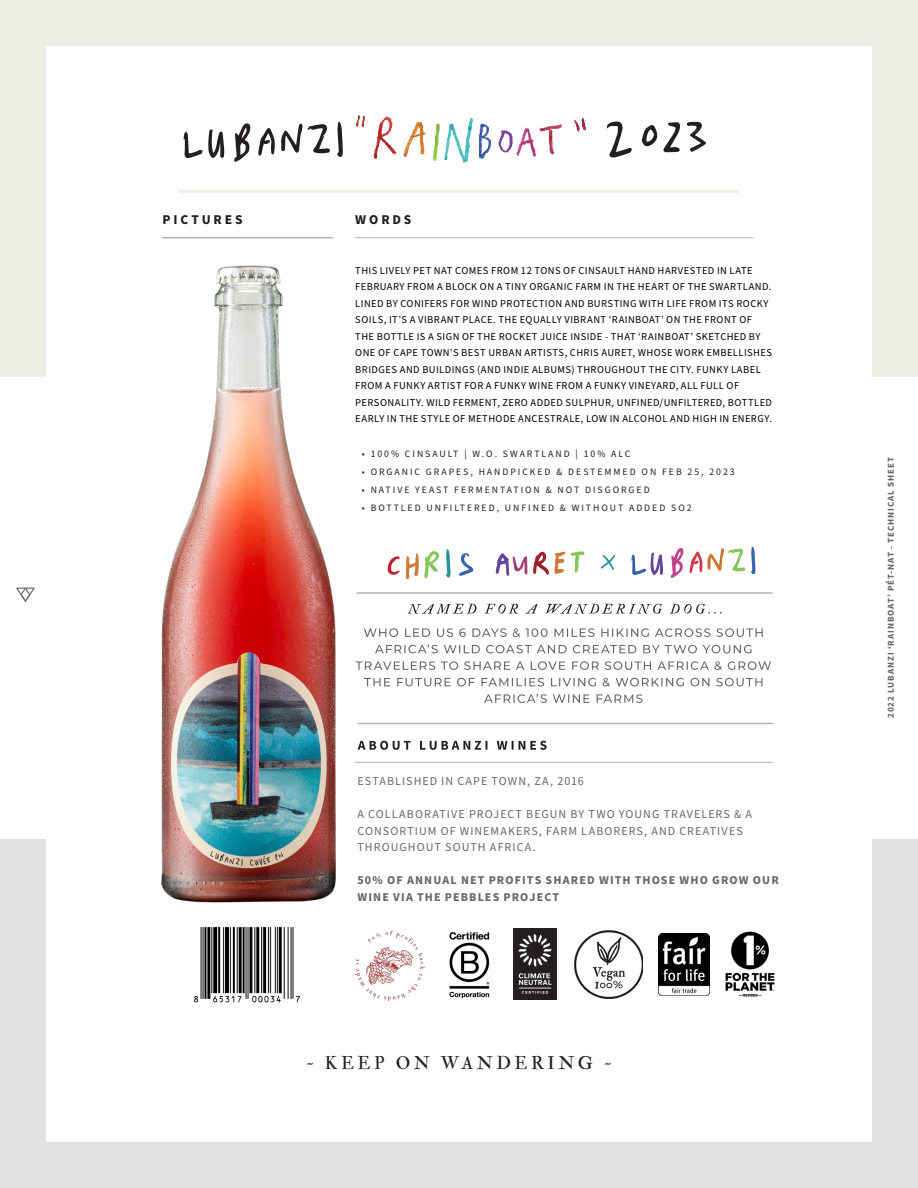
<style>
.page{position:relative;width:918px;height:1188px;background:#fff}
.page>*{position:absolute;margin:0;border:0;box-sizing:border-box;transform-origin:0 0}
.Desc_21_21{font:18px "IM FELL Double Pica PRO Roman";letter-spacing:.2em;color:#231f20}
.Copy_Text_9pt{font:700 13.5px "Source Sans Pro";letter-spacing:.215em;color:#231f20}
._6_pt_Small_Text{font:12px/16.5px "Source Sans Pro";letter-spacing:.085em;color:#696869}
._6_pt_Small_Text-2{font:700 12px/16.5px "Source Sans Pro";letter-spacing:.095em;color:#696869}
._6_pt_Small_Text-3{font:10.5px/16.5px "Source Sans Pro";letter-spacing:.04em;color:#000001}
.Desc_21_21-2{font:9.75px "Source Sans Pro";letter-spacing:.2em;color:#231f20}
._6_pt_Small_Text-4{font:700 9px "Source Sans Pro";letter-spacing:.1em;color:#696869}
</style>
<div class="page">
<svg style="left:16px;top:588px;width:19px;height:14px"></svg>
<div style="left:0;top:0;width:918px;height:377px;background:#edece5"></div>
<div style="left:0;top:839px;width:918px;height:349px;background:#e1e1e1"></div>
<div style="left:46px;top:46px;width:826px;height:1096px;background:#fff"></div>
<hr style="left:179px;top:190px;width:560px;height:3px;background:#edece5">
<hr style="left:162px;top:237px;width:171px;height:1px;background:#b4b4b4">
<hr style="left:355px;top:237px;width:398px;height:1px;background:#b4b4b4">
<hr style="left:357px;top:592px;width:416px;height:2px;background:#b4b4b4">
<hr style="left:355px;top:762px;width:417px;height:1px;background:#b4b4b4">
<hr style="left:357px;top:723px;width:416px;height:1px;background:#b4b4b4">
<svg style="left:408px;top:604px;width:313px;height:10px"></svg>
<svg style="left:358px;top:741px;width:189px;height:9px"></svg>
<svg style="left:364px;top:628px;width:399px;height:9px"></svg>
<svg style="left:375px;top:644px;width:377px;height:9px"></svg>
<svg style="left:356px;top:661px;width:415px;height:9px"></svg>
<svg style="left:364px;top:678px;width:399px;height:8px"></svg>
<svg style="left:484px;top:694px;width:159px;height:9px"></svg>
<img style="left:161px;top:265px;width:175px;height:638px">
<svg style="left:671px;top:548px;width:12px;height:30px"></svg>
<svg style="left:689px;top:548px;width:56px;height:25px"></svg>
<svg style="left:631px;top:553px;width:32px;height:22px"></svg>
<svg style="left:751px;top:547px;width:4px;height:27px"></svg>
<svg style="left:459px;top:553px;width:14px;height:23px"></svg>
<svg style="left:496px;top:553px;width:31px;height:23px"></svg>
<svg style="left:388px;top:556px;width:12px;height:19px"></svg>
<svg style="left:406px;top:551px;width:34px;height:28px"></svg>
<svg style="left:446px;top:549px;width:5px;height:29px"></svg>
<svg style="left:533px;top:551px;width:52px;height:24px"></svg>
<svg style="left:601px;top:555px;width:14px;height:15px"></svg>
<img style="left:575px;top:930px;width:68px;height:69px">
<img style="left:658px;top:934px;width:52px;height:61px">
<img style="left:449px;top:932px;width:41px;height:67px">
<img style="left:513px;top:928px;width:43px;height:72px">
<img style="left:725px;top:932px;width:49px;height:65px">
<img style="left:355px;top:930px;width:70px;height:71px">
<img style="left:194px;top:926px;width:106px;height:77px">
<img style="left:356px;top:116px;width:229px;height:46px">
<svg style="left:234px;top:123px;width:16px;height:39px"></svg>
<svg style="left:281px;top:123px;width:49px;height:30px"></svg>
<svg style="left:258px;top:128px;width:17px;height:28px"></svg>
<svg style="left:184px;top:130px;width:40px;height:28px"></svg>
<svg style="left:337px;top:122px;width:6px;height:35px"></svg>
<svg style="left:607px;top:122px;width:25px;height:35px"></svg>
<svg style="left:642px;top:122px;width:38px;height:30px"></svg>
<svg style="left:687px;top:121px;width:19px;height:31px"></svg>
<p class="Copy_Text_9pt" style="left:163px;top:211px;width:82px">PICTURES</p>
<p class="Copy_Text_9pt" style="left:355px;top:211px;width:58px">WORDS</p>
<p class="_6_pt_Small_Text-3" style="left:355px;top:262px;width:418px">THIS LIVELY PET NAT COMES FROM 12 TONS OF CINSAULT HAND HARVESTED IN LATE FEBRUARY FROM A BLOCK ON A TINY ORGANIC FARM IN THE HEART OF THE SWARTLAND.<br>LINED BY CONIFERS FOR WIND PROTECTION AND BURSTING WITH LIFE FROM ITS ROCKY SOILS, IT’S A VIBRANT PLACE. THE EQUALLY VIBRANT ‘RAINBOAT’ ON THE FRONT OF THE BOTTLE IS A SIGN OF THE ROCKET JUICE INSIDE - THAT ‘RAINBOAT’ SKETCHED BY ONE OF CAPE TOWN’S BEST URBAN ARTISTS, CHRIS AURET, WHOSE WORK EMBELLISHES BRIDGES AND BUILDINGS (AND INDIE ALBUMS) THROUGHOUT THE CITY. FUNKY LABEL FROM A FUNKY ARTIST FOR A FUNKY WINE FROM A FUNKY VINEYARD, ALL FULL OF PERSONALITY. WILD FERMENT, ZERO ADDED SULPHUR, UNFINED/UNFILTERED, BOTTLED EARLY IN THE STYLE OF METHODE ANCESTRALE, LOW IN ALCOHOL AND HIGH IN ENERGY.</p>
<p class="Desc_21_21-2" style="left:362px;top:447px;width:270px">• 100% CINSAULT | W.O. SWARTLAND | 10% ALC</p>
<p class="Desc_21_21-2" style="left:362px;top:465px;width:374px">• ORGANIC GRAPES, HANDPICKED &amp; DESTEMMED ON FEB 25, 2023</p>
<p class="Desc_21_21-2" style="left:362px;top:483px;width:289px">• NATIVE YEAST FERMENTATION &amp; NOT DISGORGED</p>
<p class="Desc_21_21-2" style="left:362px;top:501px;width:331px">• BOTTLED UNFILTERED, UNFINED &amp; WITHOUT ADDED SO2</p>
<p class="_6_pt_Small_Text" style="left:357px;top:774px;width:228px">ESTABLISHED IN CAPE TOWN, ZA, 2016</p>
<p class="_6_pt_Small_Text" style="left:357px;top:807px;width:396px">A COLLABORATIVE PROJECT BEGUN BY TWO YOUNG TRAVELERS &amp; A<br>CONSORTIUM OF WINEMAKERS, FARM LABORERS, AND CREATIVES<br>THROUGHOUT SOUTH AFRICA.</p>
<p class="_6_pt_Small_Text-2" style="left:357px;top:872px;width:423px">50% OF ANNUAL NET PROFITS SHARED WITH THOSE WHO GROW OUR<br>WINE VIA THE PEBBLES PROJECT</p>
<p class="Desc_21_21" style="left:306px;top:1052px;width:307px">~ KEEP ON WANDERING ~</p>
<p class="_6_pt_Small_Text-4" style="left:885px;top:718px;width:263px;rotate:-90deg">2022 LUBANZI ‘RAINBOAT’ PÉT-NAT - TECHNICAL SHEET</p>
</div>
